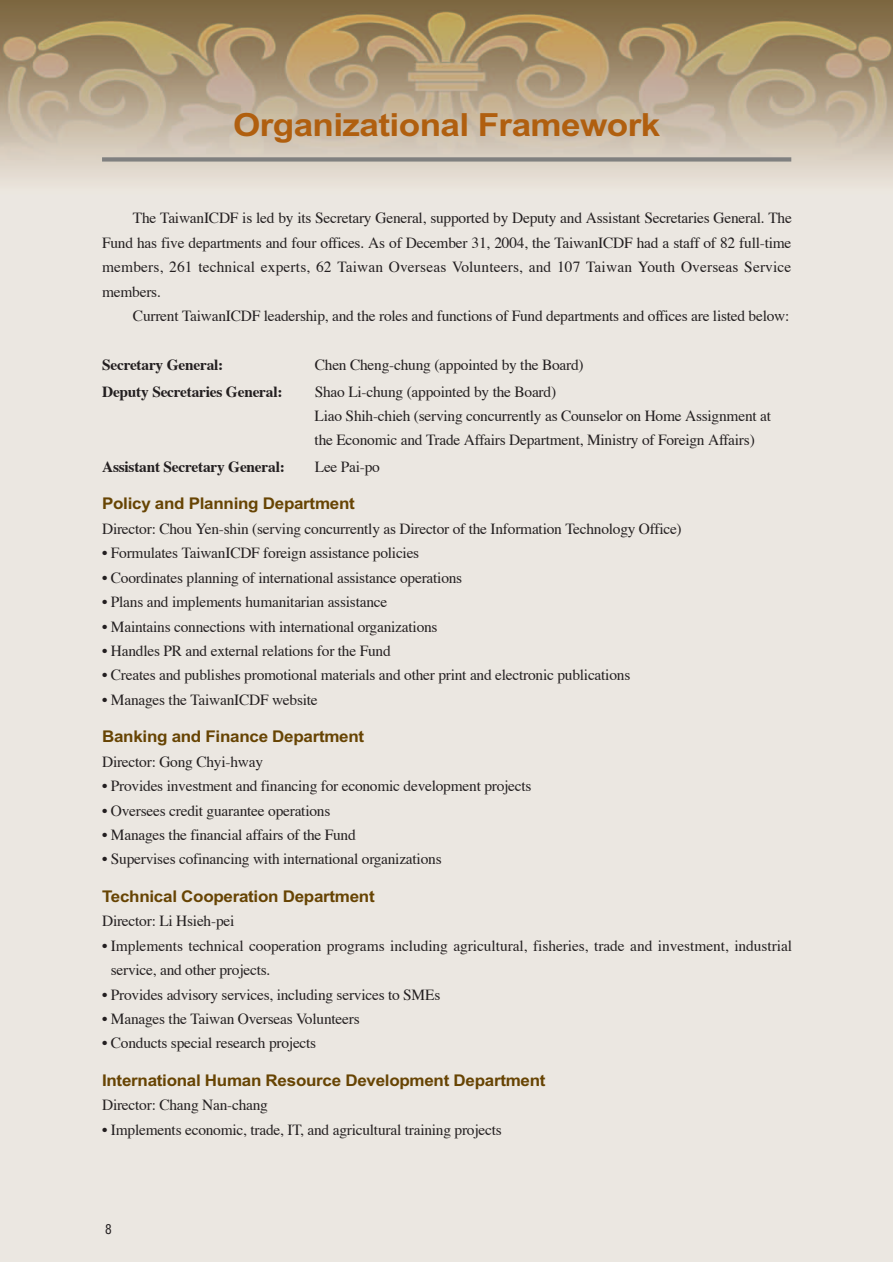
<style>
.page{position:relative;width:893px;height:1262px;background:#fff}
.page>*{position:absolute;margin:0;border:0;box-sizing:border-box;transform-origin:0 0}
.t1{font:700 31.95px "Arial";letter-spacing:-.015em;color:#b05f0f;scale:1.1 1}
.t2{font:700 16.2px "Arial";letter-spacing:-.015em;color:#674403;scale:1.05 1}
.t3{font:15.45px/24.5px "Times";letter-spacing:-.015em;color:#231f20}
.t4{font:700 15.45px "Times";letter-spacing:-.015em;color:#231f20}
.t5{font:condensed 13.35px "Helvetica";color:#231f20}
</style>
<div class="page">
<img style="left:0;top:0;width:892px;height:1261px">
<div style="left:102px;top:157px;width:689px;height:5px;background:#808080"></div>
<h1 class="t1" style="left:233px;top:113px;width:390px">Organizational Framework</h1>
<p class="t3" style="left:102px;top:207px;width:691px;text-align:justify;text-indent:31px">The TaiwanICDF is led by its Secretary General, supported by Deputy and Assistant Secretaries General. The Fund has five departments and four offices. As of December 31, 2004, the TaiwanICDF had a staff of 82 full-time members, 261 technical experts, 62 Taiwan Overseas Volunteers, and 107 Taiwan Youth Overseas Service members.</p>
<p class="t3" style="left:133px;top:305px;width:658px">Current TaiwanICDF leadership, and the roles and functions of Fund departments and offices are listed below:</p>
<p class="t4" style="left:102px;top:358px;width:123px">Secretary General:</p>
<p class="t3" style="left:315px;top:354px;width:270px">Chen Cheng-chung (appointed by the Board)</p>
<p class="t4" style="left:102px;top:385px;width:182px">Deputy Secretaries General:</p>
<p class="t3" style="left:314px;top:380px;width:458px">Shao Li-chung (appointed by the Board)<br>Liao Shih-chieh (serving concurrently as Counselor on Home Assignment at the Economic and Trade Affairs Department, Ministry of Foreign Affairs)</p>
<p class="t4" style="left:102px;top:460px;width:184px">Assistant Secretary General:</p>
<p class="t3" style="left:315px;top:456px;width:67px">Lee Pai-po</p>
<p class="t2" style="left:102px;top:497px;width:242px">Policy and Planning Department</p>
<p class="t3" style="left:102px;top:517px;width:581px">Director: Chou Yen-shin (serving concurrently as Director of the Information Technology Office)</p>
<p class="t3" style="left:102px;top:542px;width:319px">• Formulates TaiwanICDF foreign assistance policies</p>
<p class="t3" style="left:102px;top:566px;width:362px">• Coordinates planning of international assistance operations</p>
<p class="t3" style="left:102px;top:591px;width:287px">• Plans and implements humanitarian assistance</p>
<p class="t3" style="left:102px;top:615px;width:337px">• Maintains connections with international organizations</p>
<p class="t3" style="left:102px;top:640px;width:290px">• Handles PR and external relations for the Fund</p>
<p class="t3" style="left:102px;top:664px;width:529px">• Creates and publishes promotional materials and other print and electronic publications</p>
<p class="t3" style="left:102px;top:689px;width:217px">• Manages the TaiwanICDF website</p>
<p class="t2" style="left:102px;top:730px;width:251px">Banking and Finance Department</p>
<p class="t3" style="left:102px;top:750px;width:162px">Director: Gong Chyi-hway</p>
<p class="t3" style="left:102px;top:775px;width:431px">• Provides investment and financing for economic development projects</p>
<p class="t3" style="left:102px;top:799px;width:230px">• Oversees credit guarantee operations</p>
<p class="t3" style="left:102px;top:824px;width:255px">• Manages the financial affairs of the Fund</p>
<p class="t3" style="left:102px;top:848px;width:341px">• Supervises cofinancing with international organizations</p>
<p class="t2" style="left:102px;top:890px;width:261px">Technical Cooperation Department</p>
<p class="t3" style="left:102px;top:910px;width:134px">Director: Li Hsieh-pei</p>
<p class="t3" style="left:111px;top:934px;width:682px;text-indent:-9px">• Implements technical cooperation programs including agricultural, fisheries, trade and investment, industrial service, and other projects.</p>
<p class="t3" style="left:102px;top:983px;width:340px">• Provides advisory services, including services to SMEs</p>
<p class="t3" style="left:102px;top:1007px;width:259px">• Manages the Taiwan Overseas Volunteers</p>
<p class="t3" style="left:102px;top:1032px;width:216px">• Conducts special research projects</p>
<p class="t2" style="left:102px;top:1074px;width:424px">International Human Resource Development Department</p>
<p class="t3" style="left:102px;top:1094px;width:167px">Director: Chang Nan-chang</p>
<p class="t3" style="left:102px;top:1118px;width:401px">• Implements economic, trade, IT, and agricultural training projects</p>
<p class="t5" style="left:105px;top:1223px;width:8px">8</p>
</div>
